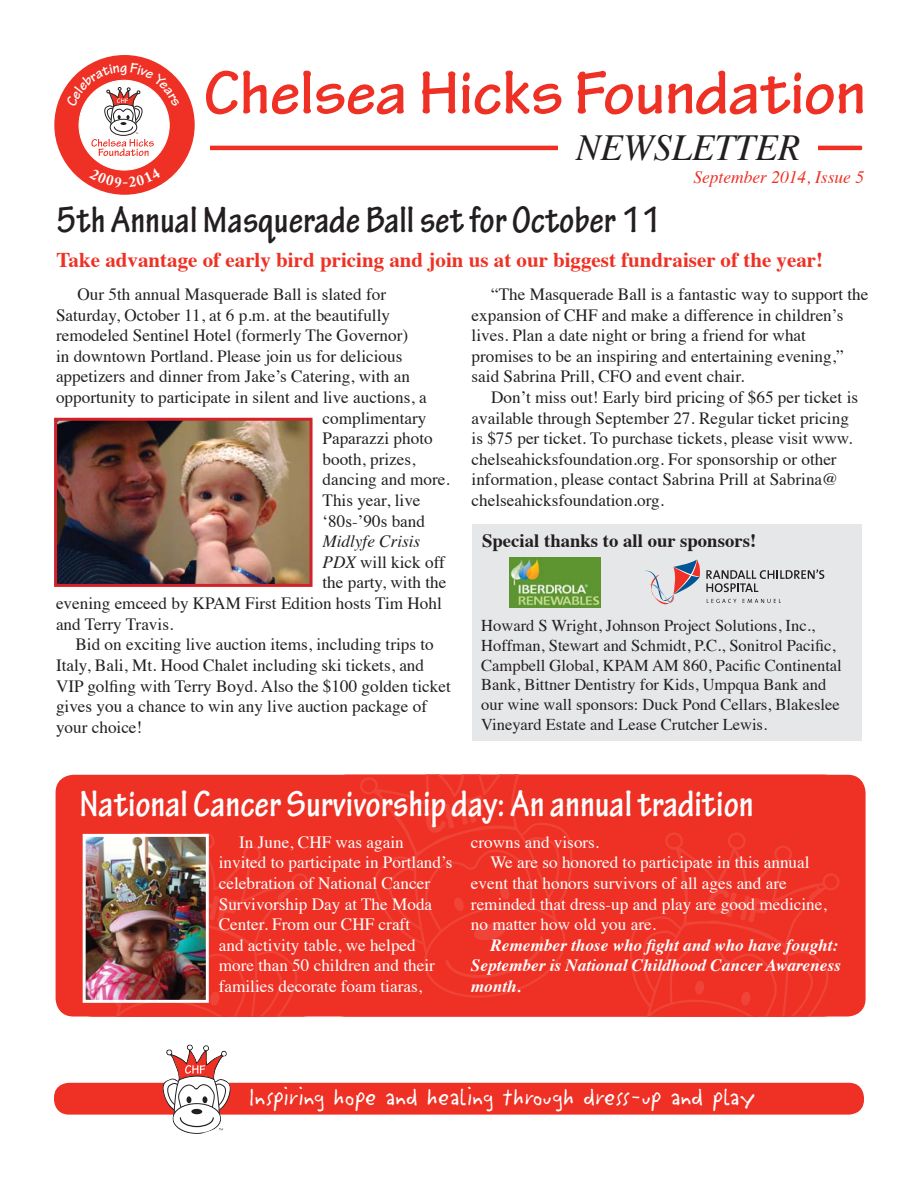
<style>
.page{position:relative;width:918px;height:1188px;background:#fff}
.page>*{position:absolute;margin:0;border:0;box-sizing:border-box;transform-origin:0 0}
.t1{font:700 64.8px "Tekton Pro";letter-spacing:-.005em;color:#ee3124}
.t2{font:700 condensed 39px "Tekton Pro";color:#fff}
.t3{font:700 condensed 39px "Tekton Pro";color:#231f20}
.t4{font:italic 36.6px "Times";color:#231f20}
.t5{font:27px "Litterbox ICG";color:#fff}
.t6{font:700 21px "Times";color:#ee3124}
.t7{font:700 18.75px "Times";color:#231f20}
.t8{font:italic 17.4px "Times";color:#ee3124}
.t9{font:17.1px/20.5px "Times";color:#231f20}
.t10{font:17.1px/20.5px "Times";color:#fff}
.t11{font:italic 700 17.1px/20.5px "Times";color:#fff}
.t12{font:italic 17.1px "Times";color:#231f20}
.t13{font:16.5px/19.8px "Times";color:#231f20}
.t14{font:700 15px "Tekton Pro";color:#fff}
.s1{font-style:italic}
</style>
<div class="page">
<div style="left:56px;top:775px;width:810px;height:242px;background:#ee3124;border-radius:18px"></div>
<svg style="left:360px;top:775px;width:219px;height:223px"></svg>
<svg style="left:629px;top:833px;width:212px;height:184px"></svg>
<svg style="left:98px;top:833px;width:212px;height:184px"></svg>
<hr style="left:76px;top:146px;width:786px;height:4px;background:#ee3124;border-radius:2px">
<div style="left:54px;top:55px;width:155px;height:140px;background:#fff"></div>
<div style="left:558px;top:120px;width:260px;height:63px;background:#fff"></div>
<div style="left:54px;top:1083px;width:810px;height:32px;background:#ee3124;border-radius:15px"></div>
<div style="left:172px;top:1103px;width:49px;height:31px;border:1px solid #231f20;border-radius:50%"></div>
<svg style="left:163px;top:1045px;width:69px;height:86px"></svg>
<div style="left:54px;top:55px;width:141px;height:140px;background:#ee3124;border-radius:50%"></div>
<div style="left:79px;top:80px;width:90px;height:90px;background:#fff;border-radius:50%"></div>
<img style="left:87px;top:838px;width:118px;height:161px">
<div style="left:83px;top:834px;width:126px;height:169px;border:3px solid #fff"></div>
<img style="left:58px;top:422px;width:251px;height:161px">
<div style="left:54px;top:418px;width:259px;height:169px;border:3px solid #d2232a"></div>
<div style="left:472px;top:525px;width:390px;height:216px;background:#e6e7e8"></div>
<svg style="left:645px;top:560px;width:179px;height:44px"></svg>
<img style="left:510px;top:558px;width:90px;height:49px">
<svg style="left:66px;top:63px;width:114px;height:93px"></svg>
<svg style="left:89px;top:167px;width:72px;height:21px"></svg>
<p class="t14" style="left:120px;top:59px;width:9px">g</p>
<h1 class="t1" style="left:204px;top:55px;width:664px">Chelsea Hicks Foundation</h1>
<h3 class="t4" style="left:576px;top:116px;width:226px">NEWSLETTER</h3>
<p class="t8" style="left:693px;top:162px;width:172px">September 2014, Issue 5</p>
<h2 class="t3" style="left:56px;top:197px;width:607px">5th Annual Masquerade Ball set for October 11</h2>
<p class="t6" style="left:57px;top:239px;width:768px">Take advantage of early bird pricing and join us at our biggest fundraiser of the year!</p>
<p class="t9" style="left:78px;top:282px;width:310px">Our 5th annual Masquerade Ball is slated for</p>
<p class="t9" style="left:56px;top:303px;width:336px">Saturday, October 11, at 6 p.m. at the beautifully</p>
<p class="t9" style="left:56px;top:324px;width:354px">remodeled Sentinel Hotel (formerly The Governor)</p>
<p class="t9" style="left:56px;top:344px;width:348px">in downtown Portland. Please join us for delicious</p>
<p class="t9" style="left:56px;top:365px;width:355px">appetizers and dinner from Jake’s Catering, with an</p>
<p class="t9" style="left:56px;top:385px;width:372px">opportunity to participate in silent and live auctions, a</p>
<p class="t9" style="left:323px;top:406px;width:105px">complimentary</p>
<p class="t9" style="left:323px;top:427px;width:112px">Paparazzi photo</p>
<p class="t9" style="left:323px;top:447px;width:95px">booth, prizes,</p>
<p class="t9" style="left:323px;top:468px;width:129px">dancing and more.</p>
<p class="t9" style="left:323px;top:489px;width:100px">This year, live</p>
<p class="t9" style="left:323px;top:509px;width:104px">‘80s-’90s band</p>
<p class="t12" style="left:323px;top:527px;width:99px">Midlyfe Crisis</p>
<p class="t9" style="left:323px;top:550px;width:124px"><span class="s1">PDX</span> will kick off</p>
<p class="t9" style="left:323px;top:571px;width:125px">the party, with the</p>
<p class="t9" style="left:56px;top:592px;width:387px">evening emceed by KPAM First Edition hosts Tim Hohl</p>
<p class="t9" style="left:56px;top:612px;width:119px">and Terry Travis.</p>
<p class="t9" style="left:76px;top:633px;width:360px">Bid on exciting live auction items, including trips to</p>
<p class="t9" style="left:56px;top:653px;width:370px">Italy, Bali, Mt. Hood Chalet including ski tickets, and</p>
<p class="t9" style="left:56px;top:674px;width:396px">VIP golfing with Terry Boyd. Also the $100 golden ticket</p>
<p class="t9" style="left:56px;top:695px;width:373px">gives you a chance to win any live auction package of</p>
<p class="t9" style="left:56px;top:715px;width:88px">your choice!</p>
<p class="t9" style="left:472px;top:282px;width:398px;text-indent:19px">“The Masquerade Ball is a fantastic way to support the expansion of CHF and make a difference in children’s lives. Plan a date night or bring a friend for what promises to be an inspiring and entertaining evening,” said Sabrina Prill, CFO and event chair.</p>
<p class="t9" style="left:472px;top:385px;width:388px;text-indent:19px">Don’t miss out! Early bird pricing of $65 per ticket is available through September 27. Regular ticket pricing is $75 per ticket. To purchase tickets, please visit www. chelseahicksfoundation.org. For sponsorship or other information, please contact Sabrina Prill at Sabrina@ chelseahicksfoundation.org.</p>
<p class="t7" style="left:482px;top:523px;width:276px">Special thanks to all our sponsors!</p>
<p class="t13" style="left:481px;top:614px;width:362px">Howard S Wright, Johnson Project Solutions, Inc., Hoffman, Stewart and Schmidt, P.C., Sonitrol Pacific, Campbell Global, KPAM AM 860, Pacific Continental Bank, Bittner Dentistry for Kids, Umpqua Bank and our wine wall sponsors: Duck Pond Cellars, Blakeslee Vineyard Estate and Lease Crutcher Lewis.</p>
<h2 class="t2" style="left:80px;top:781px;width:676px">National Cancer Survivorship day: An annual tradition</h2>
<p class="t10" style="left:219px;top:830px;width:235px;text-indent:20px">In June, CHF was again invited to participate in Portland’s celebration of National Cancer<br>Survivorship Day at The Moda<br>Center. From our CHF craft<br>and activity table, we helped more than 50 children and their families decorate foam tiaras,</p>
<p class="t10" style="left:471px;top:830px;width:130px">crowns and visors.</p>
<p class="t10" style="left:490px;top:851px;width:321px">We are so honored to participate in this annual</p>
<p class="t10" style="left:471px;top:871px;width:317px">event that honors survivors of all ages and are</p>
<p class="t10" style="left:471px;top:892px;width:357px">reminded that dress-up and play are good medicine,</p>
<p class="t10" style="left:471px;top:913px;width:187px">no matter how old you are.</p>
<p class="t11" style="left:471px;top:933px;width:371px;text-indent:19px">Remember those who fight and who have fought:<br>September is National Childhood Cancer Awareness month.</p>
<h3 class="t5" style="left:249px;top:1079px;width:508px">Inspiring hope and healing through dress-up and play</h3>
</div>
